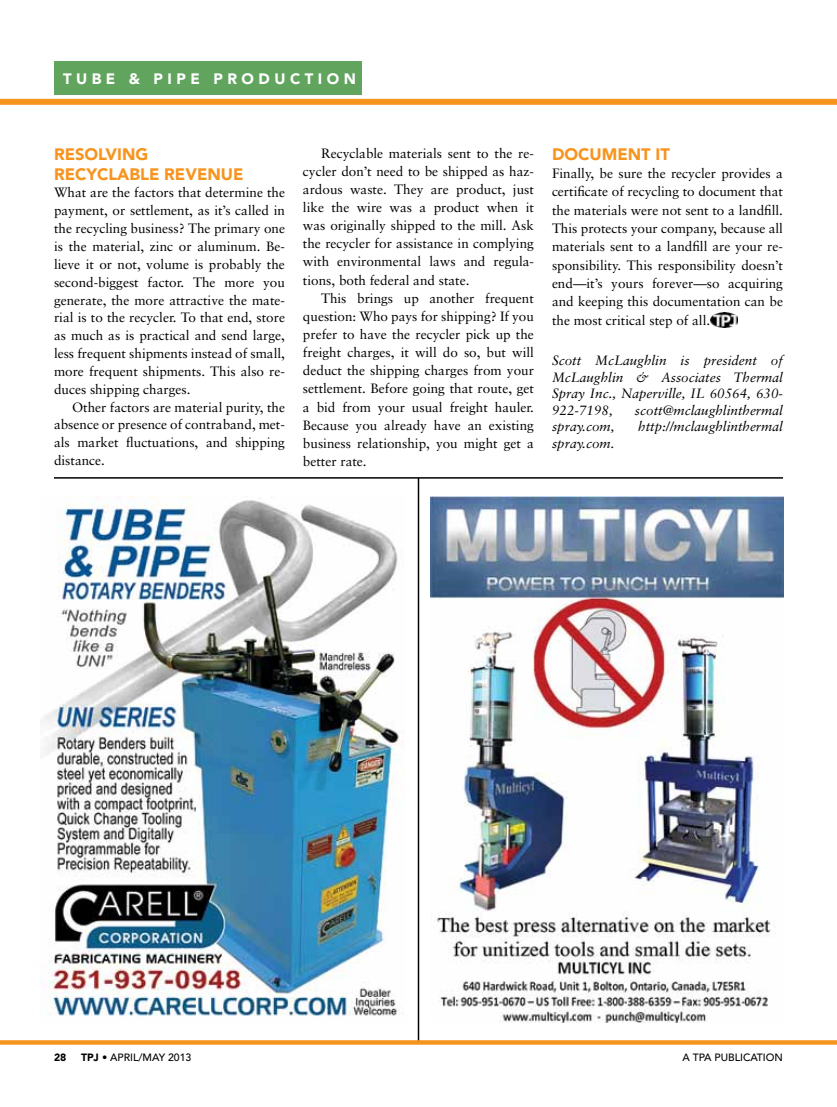
<style>
.page{position:relative;width:837px;height:1107px;background:#fff}
.page>*{position:absolute;margin:0;border:0;box-sizing:border-box;transform-origin:0 0}
.t1{font:900 16.5px/19.8px "Avenir";color:#f7941e}
.t2{font:900 15px "Avenir";letter-spacing:.3em;color:#fff}
.t3{font:13.5px/18.1px "Sabon";color:#000;text-align:justify}
.t4{font:italic 13.5px/16.5px "Sabon";color:#000;text-align:justify}
.t5{font:500 10.5px "Avenir";color:#000}
.t6{font:900 10.5px "Avenir";color:#000}
.s1{font-weight:900}
</style>
<div class="page">
<div style="left:0;top:99px;width:837px;height:6px;background:#f7941e"></div>
<img style="left:710px;top:312px;width:28px;height:15px">
<div style="left:54px;top:62px;width:307px;height:33px;background:#60a45e"></div>
<img style="left:41px;top:496px;width:363px;height:520px">
<img style="left:430px;top:496px;width:353px;height:527px">
<hr style="left:54px;top:477px;width:729px;height:2px;background:#000">
<hr style="left:418px;top:478px;width:1px;height:566px;background:#000">
<div style="left:0;top:1040px;width:837px;height:5px;background:#f7941e"></div>
<p class="t2" style="left:63px;top:70px;width:14px">TUBE</p>
<p class="t2" style="left:129px;top:70px;width:144px">&amp; PI PE PRODUCTI</p>
<p class="t2" style="left:327px;top:70px;width:29px">O N</p>
<p class="t1" style="left:54px;top:144px;width:191px">RESO LVING<br>RECYCLABLE REVENUE</p>
<p class="t3" style="left:54px;top:184px;width:233px">What are the factors that determine the payment, or settlement, as it’s called in the recycling business? The primary one is the material, zinc or aluminum. Be&shy;lieve it or not, volume is probably the second-biggest factor. The more you generate, the more attractive the mate&shy;rial is to the recycler. To that end, store as much as is practical and send large, less frequent shipments instead of small, more frequent shipments. This also re&shy;duces shipping charges.</p>
<p class="t3" style="left:54px;top:398px;width:233px;text-indent:18px">Other factors are material purity, the absence or presence of contraband, met&shy;als market fluctuations, and shipping distance.</p>
<p class="t3" style="left:303px;top:144px;width:233px;text-indent:18px">Recyclable materials sent to the re&shy;cycler don’t need to be shipped as haz&shy;ardous waste. They are product, just like the wire was a product when it was originally shipped to the mill. Ask the recycler for assistance in complying with environmental laws and regula&shy;tions, both federal and state.</p>
<p class="t3" style="left:303px;top:289px;width:233px;text-indent:18px">This brings up another frequent question: Who pays for shipping? If you prefer to have the recycler pick up the freight charges, it will do so, but will deduct the shipping charges from your settlement. Before going that route, get a bid from your usual freight hauler.<br>Because you already have an existing business relationship, you might get a better rate.</p>
<p class="t1" style="left:552px;top:144px;width:119px">DOCUMENT IT</p>
<p class="t3" style="left:552px;top:164px;width:233px">Finally, be sure the recycler provides a certificate of recycling to document that the materials were not sent to a landfill.<br>This protects your company, because all materials sent to a landfill are your re&shy;sponsibility. This responsibility doesn’t end—it’s yours forever—so acquiring and keeping this documentation can be the most critical step of all.</p>
<p class="t4" style="left:552px;top:352px;width:233px">Scott McLaughlin is president of McLaughlin &amp; Associates Thermal Spray Inc., Naperville, IL 60564, 630- 922-7198,</p>
<p class="t4" style="left:635px;top:402px;width:150px">scott@mclaughlinthermal</p>
<p class="t4" style="left:552px;top:418px;width:64px">spray.com,</p>
<p class="t4" style="left:638px;top:418px;width:146px">http://mclaughlinthermal</p>
<p class="t4" style="left:552px;top:435px;width:64px">spray.com.</p>
<p class="t6" style="left:54px;top:1051px;width:14px">28</p>
<p class="t5" style="left:81px;top:1051px;width:112px"><span class="s1">TPJ</span> • APRIL/MAY 2013</p>
<p class="t5" style="left:682px;top:1051px;width:102px">A TPA PUBLICATION</p>
</div>
